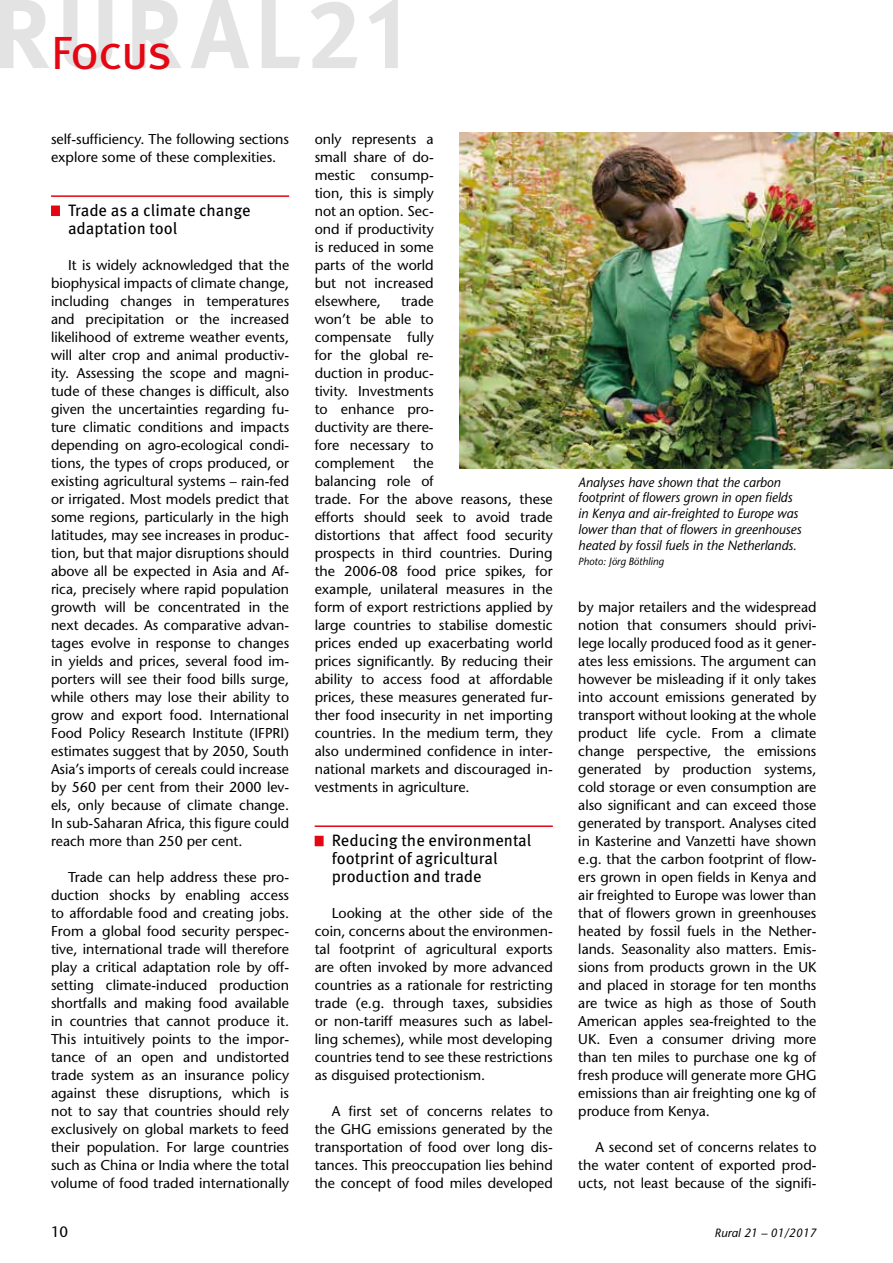
<style>
.page{position:relative;width:893px;height:1263px;background:#fff}
.page>*{position:absolute;margin:0;border:0;box-sizing:border-box;transform-origin:0 0}
.t1{font:46.5px "Meta Pro";letter-spacing:-.04em;color:#e30613}
.t2{font:16.5px/18px "Meta Pro";letter-spacing:-.01em;color:#000}
.t3{font:500 15px "Stone Sans Std";color:#000}
.t4{font:500 14.25px/18px "Stone Sans Std";color:#000;text-align:justify}
.t5{font:italic 500 13.5px/15.8px "Stone Sans Std";color:#000;scale:.95 1}
.t6{font:italic 500 12px "Stone Sans Std";color:#000}
.t7{font:italic 500 10.5px "Stone Sans Std";color:#000}
</style>
<div class="page">
<svg style="left:0;top:0;width:398px;height:69px"></svg>
<hr style="left:51px;top:195px;width:238px;height:2px;background:#e30613">
<div style="left:51px;top:206px;width:9px;height:10px;background:#e30613"></div>
<hr style="left:315px;top:825px;width:238px;height:2px;background:#e30613">
<div style="left:315px;top:836px;width:9px;height:10px;background:#e30613"></div>
<img style="left:459px;top:132px;width:434px;height:336px">
<h1 class="t1" style="left:51px;top:23px;width:123px">Focus</h1>
<p class="t4" style="left:51px;top:130px;width:240px">self-sufficiency. The following sections explore some of these complexities.</p>
<p class="t2" style="left:68px;top:202px;width:184px">Trade as a climate change adaptation tool</p>
<p class="t4" style="left:51px;top:256px;width:240px;text-indent:17px">It is widely acknowledged that the biophysical impacts of climate change, including changes in temperatures and precipitation or the increased likelihood of extreme weather events, will alter crop and animal productiv&shy;ity. Assessing the scope and magni&shy;tude of these changes is difficult, also given the uncertainties regarding fu&shy;ture climatic conditions and impacts depending on agro-ecological condi&shy;tions, the types of crops produced, or existing agricultural systems – rain-fed or irrigated. Most models predict that some regions, particularly in the high latitudes, may see increases in produc&shy;tion, but that major disruptions should above all be expected in Asia and Af&shy;rica, precisely where rapid population growth will be concentrated in the next decades. As comparative advan&shy;tages evolve in response to changes in yields and prices, several food im&shy;porters will see their food bills surge, while others may lose their ability to grow and export food. International Food Policy Research Institute (IFPRI) estimates suggest that by 2050, South Asia’s imports of cereals could increase by 560 per cent from their 2000 lev&shy;els, only because of climate change.<br>In sub-Saharan Africa, this figure could reach more than 250 per cent.</p>
<p class="t4" style="left:51px;top:868px;width:240px;text-indent:17px">Trade can help address these pro&shy;duction shocks by enabling access to affordable food and creating jobs.<br>From a global food security perspec&shy;tive, international trade will therefore play a critical adaptation role by off&shy;setting climate-induced production shortfalls and making food available in countries that cannot produce it.<br>This intuitively points to the impor&shy;tance of an open and undistorted trade system as an insurance policy against these disruptions, which is not to say that countries should rely exclusively on global markets to feed their population. For large countries such as China or India where the total volume of food traded internationally</p>
<p class="t4" style="left:315px;top:130px;width:121px">only represents a small share of do&shy;mestic consump&shy;tion, this is simply not an option. Sec&shy;ond if productivity is reduced in some parts of the world but not increased elsewhere,</p>
<p class="t4" style="left:315px;top:292px;width:121px;text-indent:86px">trade won’t be able to compensate fully for the global re&shy;duction in produc&shy;tivity. Investments to enhance pro&shy;ductivity are there&shy;fore necessary to complement</p>
<p class="t4" style="left:315px;top:454px;width:240px;text-align:left;text-indent:99px">the<br>balancing role of<br>trade. For the above reasons, these efforts should seek to avoid trade distortions that affect food security prospects in third countries. During the 2006-08 food price spikes, for example, unilateral measures in the form of export restrictions applied by large countries to stabilise domestic prices ended up exacerbating world prices significantly. By reducing their ability to access food at affordable prices, these measures generated fur&shy;ther food insecurity in net importing countries. In the medium term, they also undermined confidence in inter&shy;national markets and discouraged in&shy;vestments in agriculture.</p>
<p class="t2" style="left:332px;top:832px;width:201px">Reducing the environmental footprint of agricultural production and trade</p>
<p class="t4" style="left:315px;top:904px;width:240px;text-indent:17px">Looking at the other side of the coin, concerns about the environmen&shy;tal footprint of agricultural exports are often invoked by more advanced countries as a rationale for restricting trade (e.g. through taxes, subsidies or non-tariff measures such as label&shy;ling schemes), while most developing countries tend to see these restrictions as disguised protectionism.</p>
<p class="t4" style="left:315px;top:1102px;width:240px;text-indent:17px">A first set of concerns relates to the GHG emissions generated by the transportation of food over long dis&shy;tances. This preoccupation lies behind the concept of food miles developed</p>
<p class="t5" style="left:578px;top:474px;width:236px">Analyses have shown that the carbon footprint of flowers grown in open fields in Kenya and air-freighted to Europe was lower than that of flowers in greenhouses heated by fossil fuels in the Netherlands.</p>
<p class="t7" style="left:578px;top:555px;width:87px">Photo: Jörg Böthling</p>
<p class="t4" style="left:578px;top:598px;width:240px">by major retailers and the widespread notion that consumers should privi&shy;lege locally produced food as it gener&shy;ates less emissions. The argument can however be misleading if it only takes into account emissions generated by transport without looking at the whole product life cycle. From a climate change perspective, the emissions generated by production systems, cold storage or even consumption are also significant and can exceed those generated by transport. Analyses cited in Kasterine and Vanzetti have shown e.g. that the carbon footprint of flow&shy;ers grown in open fields in Kenya and air freighted to Europe was lower than that of flowers grown in greenhouses heated by fossil fuels in the Nether&shy;lands. Seasonality also matters. Emis&shy;sions from products grown in the UK and placed in storage for ten months are twice as high as those of South American apples sea-freighted to the UK. Even a consumer driving more than ten miles to purchase one kg of fresh produce will generate more GHG emissions than air freighting one kg of produce from Kenya.</p>
<p class="t4" style="left:578px;top:1138px;width:240px;text-indent:17px">A second set of concerns relates to the water content of exported prod&shy;ucts, not least because of the signifi-</p>
<p class="t3" style="left:51px;top:1223px;width:19px">10</p>
<p class="t6" style="left:715px;top:1226px;width:103px">Rural 21 – 01/2017</p>
</div>
